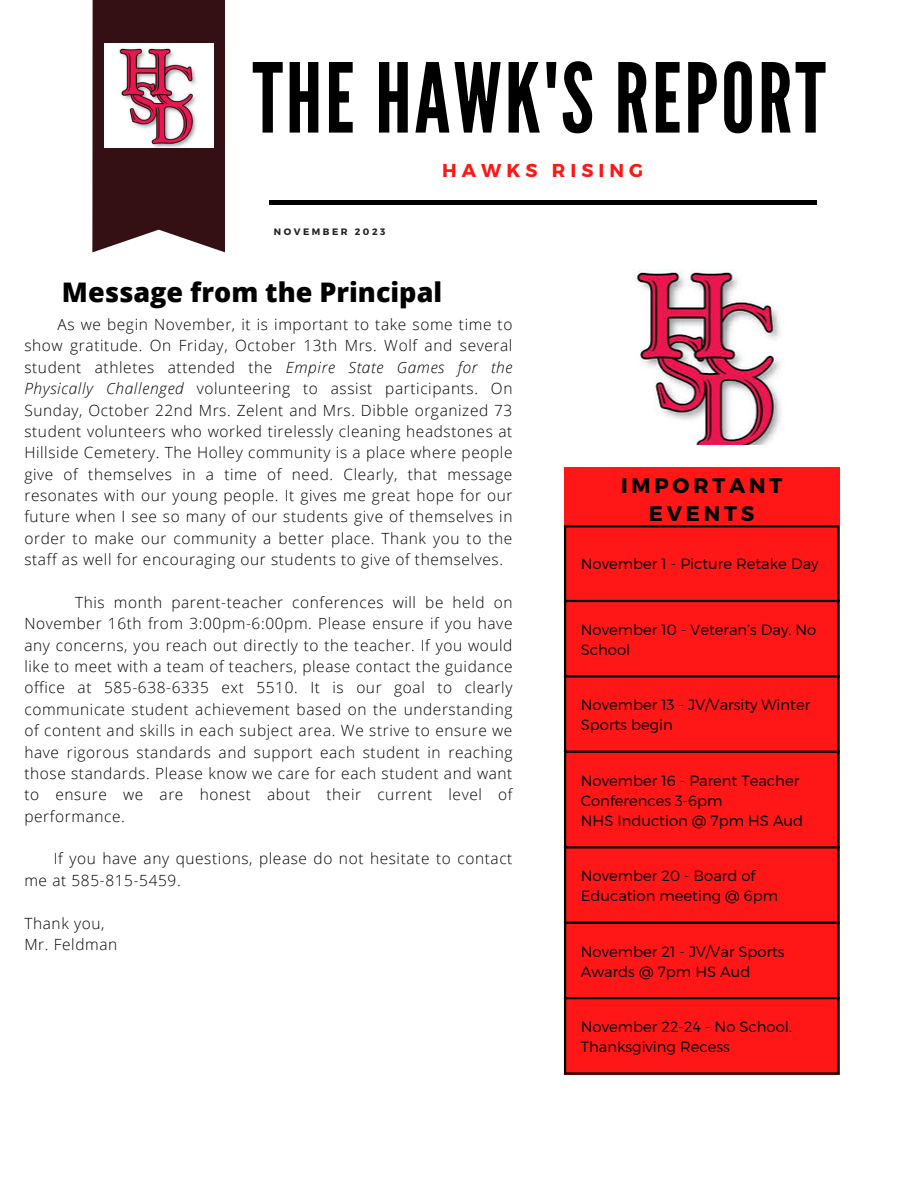
<style>
.page{position:relative;width:918px;height:1188px;background:#fff}
.page>*{position:absolute;margin:0;border:0;box-sizing:border-box;transform-origin:0 0}
.t1{font:96px "League Gothic";letter-spacing:.03em;color:#000}
.t2{font:800 27px "Open Sans";color:#000}
.t3{font:700 21px/28.7px "Montserrat";letter-spacing:.18em;color:#000;text-align:center}
.t4{font:700 18.75px "Montserrat";letter-spacing:.27em;color:#ff1616}
.t5{font:300 15.45px/21.3px "Open Sans";letter-spacing:.04em;color:#000;text-align:justify}
.t6{font:300 14.85px/20.2px "Montserrat";color:#000}
.t7{font:700 9.3px "Montserrat";letter-spacing:.27em;color:#222}
.s1{font-style:italic}
</style>
<div class="page">
<svg style="left:92px;top:0;width:133px;height:252px;background:#452327"></svg>
<hr style="left:269px;top:201px;width:547px;height:3px;background:#000">
<img style="left:104px;top:44px;width:109px;height:103px">
<div style="left:564px;top:467px;width:275px;height:608px;background:#ff1616"></div>
<hr style="left:564px;top:527px;width:2px;height:545px;background:#000">
<hr style="left:837px;top:527px;width:2px;height:545px;background:#000">
<hr style="left:564px;top:525px;width:275px;height:2px;background:#000">
<hr style="left:564px;top:600px;width:275px;height:2px;background:#000">
<hr style="left:564px;top:675px;width:275px;height:3px;background:#000">
<hr style="left:564px;top:751px;width:275px;height:2px;background:#000">
<hr style="left:564px;top:846px;width:275px;height:3px;background:#000">
<hr style="left:564px;top:922px;width:275px;height:2px;background:#000">
<hr style="left:564px;top:997px;width:275px;height:2px;background:#000">
<hr style="left:564px;top:1072px;width:275px;height:3px;background:#000">
<img style="left:633px;top:270px;width:148px;height:174px">
<p class="t1" style="left:253px;top:43px;width:575px">THE HAWK'S REPORT</p>
<p class="t4" style="left:442px;top:158px;width:202px">HAWKS RISING</p>
<p class="t7" style="left:274px;top:226px;width:113px">NOVEMBER 2023</p>
<p class="t2" style="left:62px;top:274px;width:382px">Message from the Principal</p>
<p class="t5" style="left:24px;top:313px;width:490px;text-indent:33px">As we begin November, it is important to take some time to show gratitude. On Friday, October 13th Mrs. Wolf and several student athletes attended the <span class="s1">Empire State Games for the Physically Challenged</span> volunteering to assist participants. On Sunday, October 22nd Mrs. Zelent and Mrs. Dibble organized 73 student volunteers who worked tirelessly cleaning headstones at Hillside Cemetery. The Holley community is a place where people give of themselves in a time of need. Clearly, that message resonates with our young people. It gives me great hope for our future when I see so many of our students give of themselves in order to make our community a better place. Thank you to the staff as well for encouraging our students to give of themselves.</p>
<p class="t5" style="left:24px;top:591px;width:490px;text-indent:51px">This month parent-teacher conferences will be held on November 16th from 3:00pm-6:00pm. Please ensure if you have any concerns, you reach out directly to the teacher. If you would like to meet with a team of teachers, please contact the guidance office at 585-638-6335 ext 5510. It is our goal to clearly communicate student achievement based on the understanding of content and skills in each subject area. We strive to ensure we have rigorous standards and support each student in reaching those standards. Please know we care for each student and want to ensure we are honest about their current level of performance.</p>
<p class="t5" style="left:24px;top:848px;width:490px;text-indent:29px">If you have any questions, please do not hesitate to contact me at 585-815-5459.</p>
<p class="t5" style="left:24px;top:912px;width:82px">Thank you,</p>
<p class="t5" style="left:24px;top:933px;width:94px">Mr. Feldman</p>
<p class="t3" style="left:621px;top:470px;width:163px">IMPORTANT<br>EVENTS</p>
<p class="t6" style="left:581px;top:553px;width:239px">November 1 - Picture Retake Day</p>
<p class="t6" style="left:581px;top:619px;width:237px">November 10 - Veteran’s Day. No<br>School</p>
<p class="t6" style="left:581px;top:694px;width:231px">November 13 - JV/Varsity Winter<br>Sports begin</p>
<p class="t6" style="left:581px;top:769px;width:220px">November 16 - Parent Teacher<br>Conferences 3-6pm</p>
<p class="t6" style="left:581px;top:810px;width:224px">NHS Induction @ 7pm HS Aud</p>
<p class="t6" style="left:581px;top:865px;width:199px">November 20 - Board of<br>Education meeting @ 6pm</p>
<p class="t6" style="left:581px;top:940px;width:205px">November 21 - JV/Var Sports<br>Awards @ 7pm HS Aud</p>
<p class="t6" style="left:581px;top:1016px;width:213px">November 22-24 - No School.<br>Thanksgiving Recess</p>
</div>
